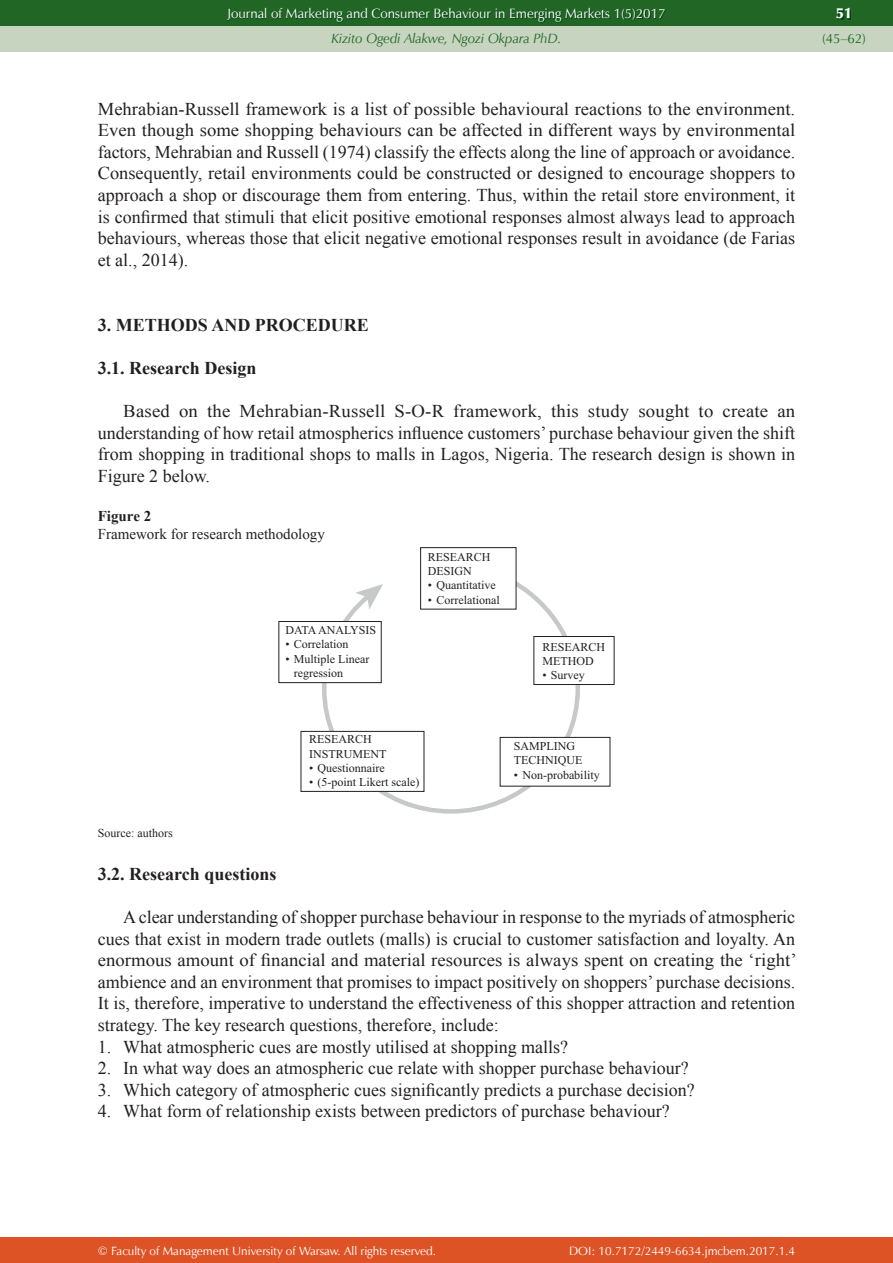
<style>
.page{position:relative;width:893px;height:1263px;background:#fff}
.page>*{position:absolute;margin:0;border:0;box-sizing:border-box;transform-origin:0 0}
.t1{font:18px/21.6px "Times New Roman";color:#231f20;text-align:justify}
.t2{font:18px/21.6px "Times New Roman";color:#231f20;text-align:justify;scale:1.04 1}
.t3{font:700 18px "Times New Roman";color:#231f20}
.t4{font:15px "Times New Roman";color:#231f20}
.t5{font:700 15px "Times New Roman";color:#231f20}
.t6{font:15px "Zapf Humnst Ult EU";color:#fff}
.t7{font:13.5px "Zapf Humnst EU";color:#fff}
.t8{font:italic 13.5px "Zapf Humnst EU";color:#226625}
.t9{font:13.5px "Zapf Humnst EU";color:#226625}
.t10{font:12px/14.4px "Times New Roman";color:#231f20}
.t11{font:12px "Zapf Humnst EU";color:#fff}
</style>
<div class="page">
<div style="left:0;top:0;width:893px;height:51px;background:#c6d4c0"></div>
<div style="left:0;top:1237px;width:893px;height:26px;background:#dd5326"></div>
<div style="left:0;top:0;width:893px;height:26px;background:#226625"></div>
<img style="left:228px;top:9px;width:438px;height:14px">
<img style="left:837px;top:9px;width:14px;height:11px">
<svg style="left:320px;top:577px;width:262px;height:237px"></svg>
<svg style="left:355px;top:584px;width:28px;height:26px"></svg>
<div style="left:421px;top:548px;width:95px;height:61px;background:#fff"></div>
<div style="left:420px;top:547px;width:96px;height:62px;border:1px solid #231f20"></div>
<div style="left:534px;top:636px;width:80px;height:48px;background:#fff"></div>
<div style="left:533px;top:636px;width:81px;height:49px;border:1px solid #231f20"></div>
<div style="left:279px;top:621px;width:102px;height:62px;background:#fff"></div>
<div style="left:278px;top:621px;width:104px;height:62px;border:1px solid #231f20"></div>
<div style="left:301px;top:731px;width:123px;height:60px;background:#fff"></div>
<div style="left:301px;top:731px;width:123px;height:61px;border:1px solid #231f20"></div>
<div style="left:500px;top:737px;width:110px;height:49px;background:#fff"></div>
<div style="left:500px;top:737px;width:110px;height:49px;border:1px solid #231f20"></div>
<p class="t7" style="left:227px;top:5px;width:440px">Journal of Marketing and Consumer Behaviour in Emerging Markets 1(5)2017</p>
<p class="t8" style="left:332px;top:30px;width:231px">Kizito Ogedi Alakwe, Ngozi Okpara PhD.</p>
<p class="t1" style="left:98px;top:98px;width:699px">Mehrabian-Russell framework is a list of possible behavioural reactions to the environment.<br>Even though some shopping behaviours can be affected in different ways by environmental factors, Mehrabian and Russell (1974) classify the effects along the line of approach or avoidance.<br>Consequently, retail environments could be constructed or designed to encourage shoppers to approach a shop or discourage them from entering. Thus, within the retail store environment, it is confirmed that stimuli that elicit positive emotional responses almost always lead to approach behaviours, whereas those that elicit negative emotional responses result in avoidance (de Farias et al., 2014).</p>
<p class="t3" style="left:98px;top:314px;width:273px">3. METHODS AND PROCEDURE</p>
<p class="t3" style="left:98px;top:358px;width:160px">3.1. Research Design</p>
<p class="t2" style="left:98px;top:400px;width:672px;text-indent:26px">Based on the Mehrabian-Russell S-O-R framework, this study sought to create an understanding of how retail atmospherics influence customers’ purchase behaviour given the shift from shopping in traditional shops to malls in Lagos, Nigeria. The research design is shown in Figure 2 below.</p>
<p class="t5" style="left:98px;top:508px;width:55px">Figure 2</p>
<p class="t4" style="left:98px;top:526px;width:229px">Framework for research methodology</p>
<p class="t10" style="left:285px;top:624px;width:92px">DATA ANALYSIS</p>
<p class="t10" style="left:285px;top:638px;width:65px">• Correlation</p>
<p class="t10" style="left:294px;top:653px;width:77px;text-indent:-9px">• Multiple Linear regression</p>
<p class="t10" style="left:428px;top:550px;width:64px">RESEARCH<br>DESIGN</p>
<p class="t10" style="left:428px;top:579px;width:69px">• Quantitative</p>
<p class="t10" style="left:428px;top:594px;width:73px">• Correlational</p>
<p class="t10" style="left:542px;top:640px;width:64px">RESEARCH<br>METHOD</p>
<p class="t10" style="left:542px;top:669px;width:44px">• Survey</p>
<p class="t10" style="left:309px;top:733px;width:79px">RESEARCH<br>INSTRUMENT</p>
<p class="t10" style="left:309px;top:762px;width:77px">• Questionnaire</p>
<p class="t10" style="left:309px;top:776px;width:112px">• (5-point Likert scale)</p>
<p class="t10" style="left:514px;top:740px;width:70px">SAMPLING<br>TECHNIQUE</p>
<p class="t10" style="left:514px;top:769px;width:87px">• Non-probability</p>
<p class="t10" style="left:98px;top:825px;width:76px">Source: authors</p>
<p class="t3" style="left:98px;top:864px;width:180px">3.2. Research questions</p>
<p class="t1" style="left:98px;top:906px;width:700px;text-indent:26px">A clear understanding of shopper purchase behaviour in response to the myriads of atmospheric cues that exist in modern trade outlets (malls) is crucial to customer satisfaction and loyalty. An enormous amount of financial and material resources is always spent on creating the ‘right’ ambience and an environment that promises to impact positively on shoppers’ purchase decisions.<br>It is, therefore, imperative to understand the effectiveness of this shopper attraction and retention strategy. The key research questions, therefore, include:</p>
<p class="t1" style="left:98px;top:1036px;width:472px">1. What atmospheric cues are mostly utilised at shopping malls?</p>
<p class="t1" style="left:98px;top:1057px;width:592px">2. In what way does an atmospheric cue relate with shopper purchase behaviour?</p>
<p class="t1" style="left:98px;top:1079px;width:598px">3. Which category of atmospheric cues significantly predicts a purchase decision?</p>
<p class="t1" style="left:98px;top:1100px;width:573px">4. What form of relationship exists between predictors of purchase behaviour?</p>
<p class="t6" style="left:836px;top:4px;width:18px">51</p>
<p class="t9" style="left:822px;top:30px;width:45px">(45–62)</p>
<p class="t11" style="left:98px;top:1243px;width:340px">© Faculty of Management University of Warsaw. All rights reserved.</p>
<p class="t11" style="left:569px;top:1243px;width:227px">DOI: 10.7172/2449-6634.jmcbem.2017.1.4</p>
</div>
